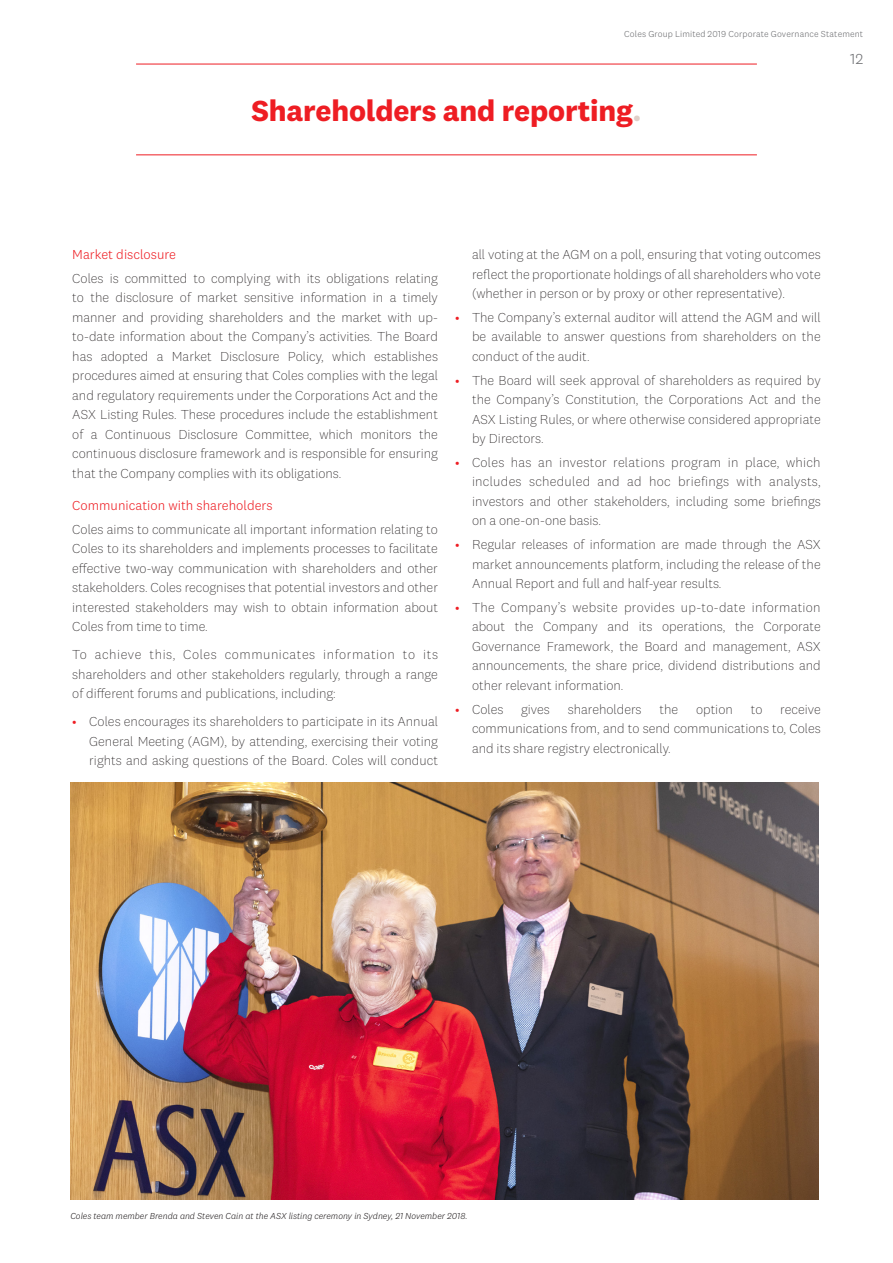
<style>
.page{position:relative;width:893px;height:1263px;background:#fff}
.page>*{position:absolute;margin:0;border:0;box-sizing:border-box;transform-origin:0 0}
.Chapter_Heading_v2{font:700 30px "National 2";letter-spacing:-.005em;color:#ee1d23}
.t1{font:300 15px "National 2";color:#6c6d70}
.Body_copy{font:200 13.5px/19.5px "National 2";color:#231f20;text-align:justify}
.Sub_Heading{font:300 13.5px "National 2";color:#ee1d23}
.t2{font:italic 300 9px "National 2";color:#231f20}
.t3{font:300 9px "National 2";letter-spacing:.015em;color:#6c6d70}
.s1{color:#e0cfc8}
.s2{font-weight:300;color:#ee1d23}
</style>
<div class="page">
<img style="left:70px;top:782px;width:749px;height:417px">
<hr style="left:136px;top:64px;width:621px;height:1px;background:#ee1d23">
<hr style="left:136px;top:155px;width:621px;height:1px;background:#ee1d23">
<p class="t3" style="left:624px;top:28px;width:240px">Coles Group Limited 2019 Corporate Governance Statement</p>
<p class="t1" style="left:850px;top:50px;width:14px">12</p>
<p class="Chapter_Heading_v2" style="left:252px;top:92px;width:391px">Shareholders and reporting<span class="s1">.</span></p>
<p class="Sub_Heading" style="left:72px;top:247px;width:105px">Market disclosure</p>
<p class="Body_copy" style="left:72px;top:268px;width:367px">Coles is committed to complying with its obligations relating to the disclosure of market sensitive information in a timely manner and providing shareholders and the market with up&shy;to-date information about the Company’s activities. The Board has adopted a Market Disclosure Policy, which establishes procedures aimed at ensuring that Coles complies with the legal and regulatory requirements under the Corporations Act and the ASX Listing Rules. These procedures include the establishment of a Continuous Disclosure Committee, which monitors the continuous disclosure framework and is responsible for ensuring that the Company complies with its obligations.</p>
<p class="Sub_Heading" style="left:72px;top:498px;width:202px">Communication with shareholders</p>
<p class="Body_copy" style="left:72px;top:519px;width:367px">Coles aims to communicate all important information relating to Coles to its shareholders and implements processes to facilitate effective two-way communication with shareholders and other stakeholders. Coles recognises that potential investors and other interested stakeholders may wish to obtain information about Coles from time to time.</p>
<p class="Body_copy" style="left:72px;top:645px;width:367px">To achieve this, Coles communicates information to its shareholders and other stakeholders regularly, through a range of different forums and publications, including:</p>
<p class="Body_copy" style="left:89px;top:712px;width:350px;text-indent:-17px"><span class="s2">•</span> Coles encourages its shareholders to participate in its Annual General Meeting (AGM), by attending, exercising their voting rights and asking questions of the Board. Coles will conduct</p>
<p class="Body_copy" style="left:472px;top:245px;width:350px">all voting at the AGM on a poll, ensuring that voting outcomes reflect the proportionate holdings of all shareholders who vote (whether in person or by proxy or other representative).</p>
<p class="Body_copy" style="left:472px;top:307px;width:350px;text-indent:-17px"><span class="s2">•</span> The Company’s external auditor will attend the AGM and will be available to answer questions from shareholders on the conduct of the audit.</p>
<p class="Body_copy" style="left:472px;top:370px;width:350px;text-indent:-17px"><span class="s2">•</span> The Board will seek approval of shareholders as required by the Company’s Constitution, the Corporations Act and the ASX Listing Rules, or where otherwise considered appropriate by Directors.</p>
<p class="Body_copy" style="left:472px;top:452px;width:350px;text-indent:-17px"><span class="s2">•</span> Coles has an investor relations program in place, which includes scheduled and ad hoc briefings with analysts, investors and other stakeholders, including some briefings on a one-on-one basis.</p>
<p class="Body_copy" style="left:472px;top:535px;width:350px;text-indent:-17px"><span class="s2">•</span> Regular releases of information are made through the ASX market announcements platform, including the release of the Annual Report and full and half-year results.</p>
<p class="Body_copy" style="left:472px;top:597px;width:350px;text-indent:-17px"><span class="s2">•</span> The Company’s website provides up-to-date information about the Company and its operations, the Corporate Governance Framework, the Board and management, ASX announcements, the share price, dividend distributions and other relevant information.</p>
<p class="Body_copy" style="left:455px;top:699px;width:50px"><span class="s2">•</span> Coles</p>
<p class="Body_copy" style="left:521px;top:699px;width:30px">gives</p>
<p class="Body_copy" style="left:568px;top:699px;width:75px">shareholders</p>
<p class="Body_copy" style="left:659px;top:699px;width:20px">the</p>
<p class="Body_copy" style="left:696px;top:699px;width:38px">option</p>
<p class="Body_copy" style="left:751px;top:699px;width:13px">to</p>
<p class="Body_copy" style="left:472px;top:699px;width:350px;text-indent:308px">receive communications from, and to send communications to, Coles and its share registry electronically.</p>
<p class="t2" style="left:70px;top:1210px;width:399px">Coles team member Brenda and Steven Cain at the ASX listing ceremony in Sydney, 21 November 2018.</p>
</div>
